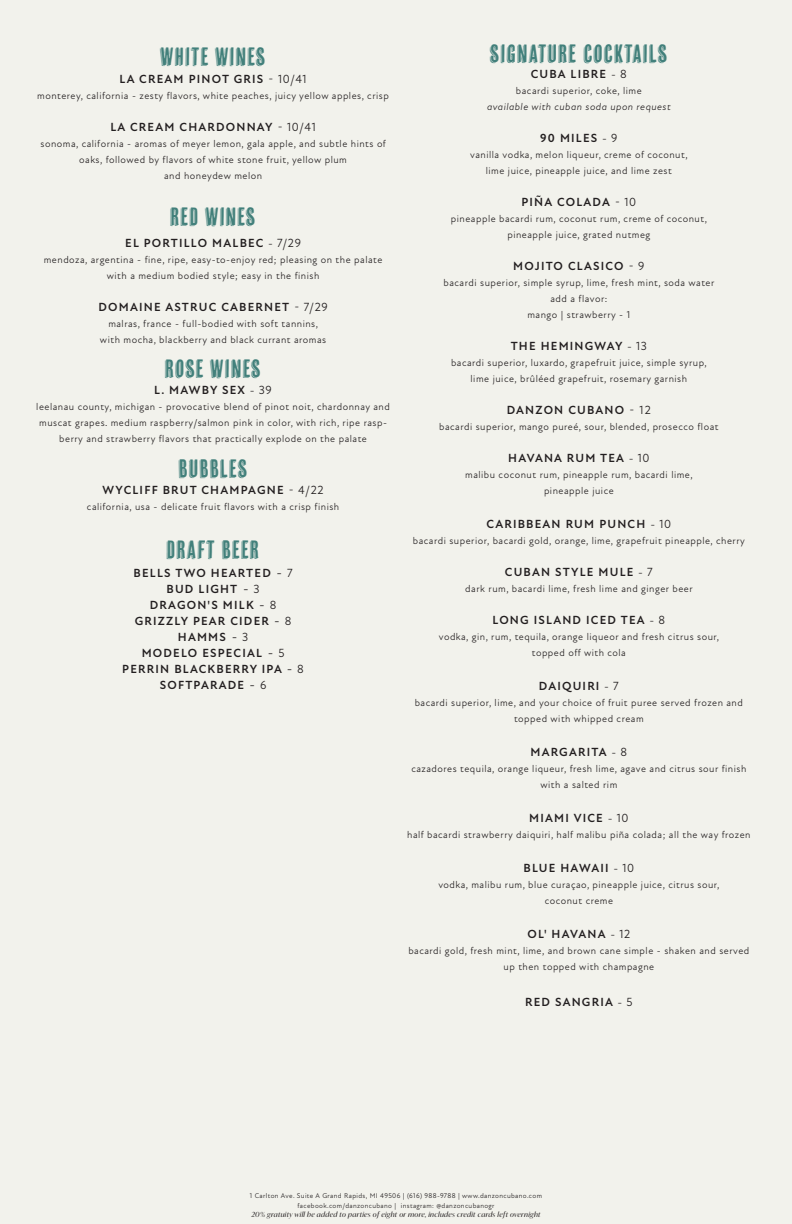
<style>
.page{position:relative;width:792px;height:1224px;background:#f2f2ec}
.page>*{position:absolute;margin:0;border:0;box-sizing:border-box;transform-origin:0 0}
.t1{font:25px "Cheap Pine";letter-spacing:.05em;color:#42807b}
.t2{font:700 12px "Atten New";letter-spacing:.1em;color:#231f20}
.t3{font:10px/16px "Atten New";letter-spacing:.05em;color:#231f20;text-align:center}
.t4{font:italic 10px "Atten New";letter-spacing:.05em;color:#231f20}
.t5{font:7px "Atten New";letter-spacing:.05em;color:#231f20}
.t6{font:italic 7px "Ivy Mode";letter-spacing:.05em;color:#231f20}
.s1{font-weight:400}
.s2{font-weight:400;font-size:14px}
</style>
<div class="page">
<p class="t1" style="left:161px;top:42px;width:107px">WHITE WINES</p>
<p class="t1" style="left:490px;top:40px;width:179px">SIGNATURE COCKTAILS</p>
<p class="t2" style="left:120px;top:72px;width:189px">LA CREAM PINOT GRIS <span class="s1">- 10/41</span></p>
<p class="t3" style="left:37px;top:88px;width:353px">monterey, california - zesty flavors, white peaches, juicy yellow apples, crisp</p>
<p class="t2" style="left:110px;top:120px;width:207px">LA CREAM CHARDONNAY <span class="s1">- 10/41</span></p>
<p class="t3" style="left:41px;top:136px;width:347px">sonoma, california - aromas of meyer lemon, gala apple, and subtle hints of oaks, followed by flavors of white stone fruit, yellow plum</p>
<p class="t3" style="left:164px;top:168px;width:100px">and honeydew melon</p>
<p class="t1" style="left:171px;top:203px;width:87px">RED WINES</p>
<p class="t2" style="left:125px;top:236px;width:177px">EL PORTILLO MALBEC <span class="s1">- 7/29</span></p>
<p class="t3" style="left:44px;top:252px;width:340px">mendoza, argentina - fine, ripe, easy-to-enjoy red; pleasing on the palate with a medium bodied style; easy in the finish</p>
<p class="t2" style="left:99px;top:300px;width:231px">DOMAINE ASTRUC CABERNET <span class="s1">- 7/29</span></p>
<p class="t3" style="left:108px;top:316px;width:211px">malras, france - full-bodied with soft tannins,</p>
<p class="t3" style="left:100px;top:332px;width:228px">with mocha, blackberry and black currant aromas</p>
<p class="t1" style="left:165px;top:354px;width:97px">ROSE WINES</p>
<p class="t2" style="left:154px;top:383px;width:119px">L. MAWBY SEX <span class="s1">- 39</span></p>
<p class="t3" style="left:36px;top:399px;width:355px">leelanau county, michigan - provocative blend of pinot noit, chardonnay and muscat grapes. medium raspberry/salmon pink in color, with rich, ripe rasp&shy;berry and strawberry flavors that practically explode on the palate</p>
<p class="t1" style="left:179px;top:455px;width:70px">BUBBLES</p>
<p class="t2" style="left:103px;top:483px;width:222px">WYCLIFF BRUT CHAMPAGNE <span class="s1">- 4/22</span></p>
<p class="t3" style="left:87px;top:499px;width:254px">california, usa - delicate fruit flavors with a crisp finish</p>
<p class="t1" style="left:167px;top:536px;width:94px">DRAFT BEER</p>
<p class="t2" style="left:134px;top:566px;width:161px">BELLS TWO HEARTED <span class="s2">-</span> <span class="s1">7</span></p>
<p class="t2" style="left:167px;top:582px;width:95px">BUD LIGHT <span class="s2">-</span> <span class="s1">3</span></p>
<p class="t2" style="left:150px;top:598px;width:128px">DRAGON'S MILK <span class="s2">-</span> <span class="s1">8</span></p>
<p class="t2" style="left:135px;top:614px;width:158px">GRIZZLY PEAR CIDER <span class="s2">-</span> <span class="s1">8</span></p>
<p class="t2" style="left:178px;top:630px;width:72px">HAMMS <span class="s2">-</span> <span class="s1">3</span></p>
<p class="t2" style="left:142px;top:646px;width:144px">MODELO ESPECIAL <span class="s2">-</span> <span class="s1">5</span></p>
<p class="t2" style="left:122px;top:662px;width:183px">PERRIN BLACKBERRY IPA <span class="s2">-</span> <span class="s1">8</span></p>
<p class="t2" style="left:160px;top:678px;width:108px">SOFTPARADE <span class="s2">-</span> <span class="s1">6</span></p>
<p class="t2" style="left:531px;top:67px;width:98px">CUBA LIBRE <span class="s1">- 8</span></p>
<p class="t3" style="left:516px;top:83px;width:127px">bacardi superior, coke, lime</p>
<p class="t4" style="left:487px;top:101px;width:185px">available with cuban soda upon request</p>
<p class="t2" style="left:540px;top:131px;width:79px">90 MILES <span class="s1">- 9</span></p>
<p class="t3" style="left:470px;top:147px;width:219px">vanilla vodka, melon liqueur, creme of coconut,</p>
<p class="t3" style="left:486px;top:163px;width:188px">lime juice, pineapple juice, and lime zest</p>
<p class="t2" style="left:521px;top:195px;width:116px">PIÑA COLADA <span class="s1">- 10</span></p>
<p class="t3" style="left:451px;top:211px;width:258px">pineapple bacardi rum, coconut rum, creme of coconut,</p>
<p class="t3" style="left:507px;top:227px;width:144px">pineapple juice, grated nutmeg</p>
<p class="t2" style="left:513px;top:259px;width:133px">MOJITO CLASICO <span class="s1">- 9</span></p>
<p class="t3" style="left:444px;top:275px;width:272px">bacardi superior, simple syrup, lime, fresh mint, soda water</p>
<p class="t3" style="left:550px;top:291px;width:59px">add a flavor:</p>
<p class="t3" style="left:527px;top:307px;width:104px">mango | strawberry - 1</p>
<p class="t2" style="left:511px;top:339px;width:138px">THE HEMINGWAY <span class="s1">- 13</span></p>
<p class="t3" style="left:451px;top:355px;width:257px">bacardi superior, luxardo, grapefruit juice, simple syrup,</p>
<p class="t3" style="left:471px;top:371px;width:218px">lime juice, brûléed grapefruit, rosemary garnish</p>
<p class="t2" style="left:507px;top:403px;width:146px">DANZON CUBANO <span class="s1">- 12</span></p>
<p class="t3" style="left:439px;top:419px;width:281px">bacardi superior, mango pureé, sour, blended, prosecco float</p>
<p class="t2" style="left:508px;top:451px;width:143px">HAVANA RUM TEA <span class="s1">- 10</span></p>
<p class="t3" style="left:465px;top:467px;width:229px">malibu coconut rum, pineapple rum, bacardi lime,</p>
<p class="t3" style="left:544px;top:483px;width:71px">pineapple juice</p>
<p class="t2" style="left:487px;top:517px;width:186px">CARIBBEAN RUM PUNCH <span class="s1">- 10</span></p>
<p class="t3" style="left:413px;top:533px;width:334px">bacardi superior, bacardi gold, orange, lime, grapefruit pineapple, cherry</p>
<p class="t2" style="left:505px;top:565px;width:149px">CUBAN STYLE MULE <span class="s1">- 7</span></p>
<p class="t3" style="left:465px;top:581px;width:229px">dark rum, bacardi lime, fresh lime and ginger beer</p>
<p class="t2" style="left:493px;top:613px;width:174px">LONG ISLAND ICED TEA <span class="s1">- 8</span></p>
<p class="t3" style="left:439px;top:629px;width:282px">vodka, gin, rum, tequila, orange liqueor and fresh citrus sour,</p>
<p class="t3" style="left:532px;top:645px;width:96px">topped off with cola</p>
<p class="t2" style="left:539px;top:679px;width:81px">DAIQUIRI <span class="s1">- 7</span></p>
<p class="t3" style="left:415px;top:695px;width:330px">bacardi superior, lime, and your choice of fruit puree served frozen and topped with whipped cream</p>
<p class="t2" style="left:531px;top:745px;width:98px">MARGARITA <span class="s1">- 8</span></p>
<p class="t3" style="left:411px;top:761px;width:337px">cazadores tequila, orange liqueur, fresh lime, agave and citrus sour finish with a salted rim</p>
<p class="t2" style="left:529px;top:811px;width:101px">MIAMI VICE <span class="s1">- 10</span></p>
<p class="t3" style="left:407px;top:827px;width:345px">half bacardi strawberry daiquiri, half malibu piña colada; all the way frozen</p>
<p class="t2" style="left:524px;top:861px;width:112px">BLUE HAWAII <span class="s1">- 10</span></p>
<p class="t3" style="left:438px;top:877px;width:283px">vodka, malibu rum, blue curaçao, pineapple juice, citrus sour,</p>
<p class="t3" style="left:545px;top:893px;width:70px">coconut creme</p>
<p class="t2" style="left:528px;top:927px;width:104px">OL' HAVANA <span class="s1">- 12</span></p>
<p class="t3" style="left:408px;top:943px;width:343px">bacardi gold, fresh mint, lime, and brown cane simple - shaken and served up then topped with champagne</p>
<p class="t2" style="left:525px;top:995px;width:109px">RED SANGRIA <span class="s1">- 5</span></p>
<p class="t5" style="left:250px;top:1192px;width:294px">1 Carlton Ave. Suite A Grand Rapids, MI 49506 | (616) 988-9788 | www.danzoncubano.com</p>
<p class="t5" style="left:298px;top:1202px;width:199px">facebook.com/danzoncubano | instagram: @danzoncubanogr</p>
<p class="t6" style="left:251px;top:1210px;width:291px">20% gratuity will be added to parties of eight or more, includes credit cards left overnight</p>
</div>
